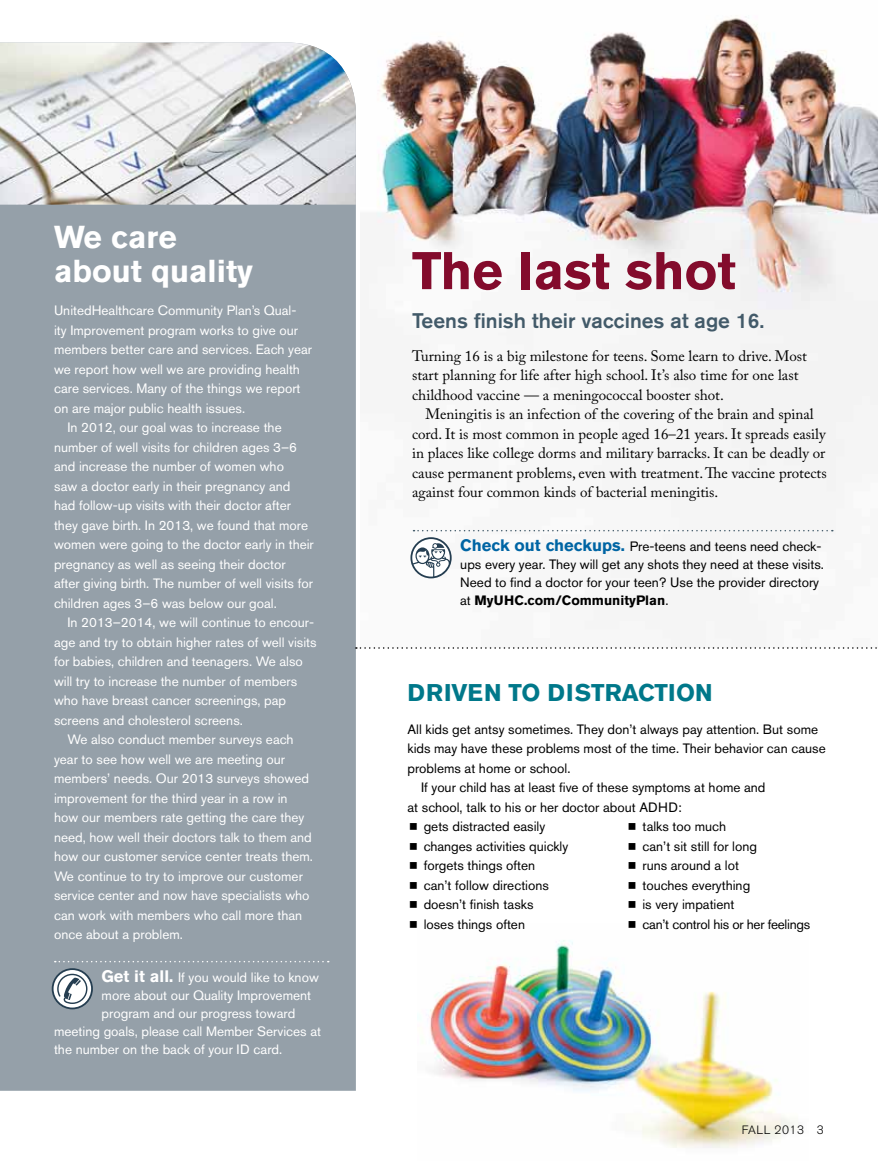
<style>
.page{position:relative;width:878px;height:1161px;background:#fff}
.page>*{position:absolute;margin:0;border:0;box-sizing:border-box;transform-origin:0 0}
.t1{font:700 52.5px "Akzidenz Grotesk BE";color:#830b2c}
.t2{font:700 31.5px/34.5px "Akzidenz Grotesk BE";color:#fff}
.t3{font:700 24px "Akzidenz Grotesk BE";color:#00788a}
.t4{font:500 21px "Akzidenz Grotesk BE";color:#425a69}
.t5{font:15px/19.5px "Adobe Caslon Pro";color:#000}
.t6{font:13.5px "Akzidenz Grotesk BE";color:#fff}
.t7{font:13.5px/19.5px "Akzidenz Grotesk BE";color:#000}
.t8{font:300 12px "Akzidenz Grotesk BE";letter-spacing:.04em;color:#000}
.s1{font-weight:700;font-size:16.5px}
.s2{font-weight:700;font-size:16.5px;color:#0065a4}
.s3{font-weight:700}
</style>
<div class="page">
<img style="left:376px;top:16px;width:502px;height:563px">
<div style="left:0;top:205px;width:356px;height:886px;background:#95a0a9"></div>
<img style="left:0;top:43px;width:356px;height:162px">
<svg style="left:55px;top:961px;width:274px;height:1px"></svg>
<svg style="left:52px;top:968px;width:41px;height:41px"></svg>
<img style="left:417px;top:940px;width:378px;height:208px">
<svg style="left:356px;top:647px;width:521px;height:2px"></svg>
<svg style="left:413px;top:530px;width:419px;height:1px"></svg>
<svg style="left:410px;top:537px;width:41px;height:41px"></svg>
<h2 class="t2" style="left:54px;top:220px;width:200px">We care about quality</h2>
<p class="t6" style="left:54px;top:303px;width:244px">UnitedHealthcare Community Plan’s Qual-</p>
<p class="t6" style="left:54px;top:322px;width:245px">ity Improvement program works to give our</p>
<p class="t6" style="left:54px;top:342px;width:259px">members better care and services. Each year</p>
<p class="t6" style="left:54px;top:361px;width:247px">we report how well we are providing health</p>
<p class="t6" style="left:54px;top:381px;width:248px">care services. Many of the things we report</p>
<p class="t6" style="left:54px;top:400px;width:192px">on are major public health issues.</p>
<p class="t6" style="left:68px;top:420px;width:216px">In 2012, our goal was to increase the</p>
<p class="t6" style="left:54px;top:439px;width:244px">number of well visits for children ages 3–6</p>
<p class="t6" style="left:54px;top:459px;width:231px">and increase the number of women who</p>
<p class="t6" style="left:54px;top:478px;width:238px">saw a doctor early in their pregnancy and</p>
<p class="t6" style="left:54px;top:498px;width:238px">had follow-up visits with their doctor after</p>
<p class="t6" style="left:54px;top:517px;width:255px">they gave birth. In 2013, we found that more</p>
<p class="t6" style="left:54px;top:537px;width:261px">women were going to the doctor early in their</p>
<p class="t6" style="left:54px;top:556px;width:233px">pregnancy as well as seeing their doctor</p>
<p class="t6" style="left:54px;top:576px;width:260px">after giving birth. The number of well visits for</p>
<p class="t6" style="left:54px;top:595px;width:224px">children ages 3–6 was below our goal.</p>
<p class="t6" style="left:68px;top:615px;width:248px">In 2013–2014, we will continue to encour-</p>
<p class="t6" style="left:54px;top:634px;width:264px">age and try to obtain higher rates of well visits</p>
<p class="t6" style="left:54px;top:654px;width:250px">for babies, children and teenagers. We also</p>
<p class="t6" style="left:54px;top:673px;width:245px">will try to increase the number of members</p>
<p class="t6" style="left:54px;top:693px;width:234px">who have breast cancer screenings, pap</p>
<p class="t6" style="left:54px;top:712px;width:190px">screens and cholesterol screens.</p>
<p class="t6" style="left:68px;top:732px;width:227px">We also conduct member surveys each</p>
<p class="t6" style="left:54px;top:751px;width:232px">year to see how well we are meeting our</p>
<p class="t6" style="left:54px;top:771px;width:256px">members’ needs. Our 2013 surveys showed</p>
<p class="t6" style="left:54px;top:790px;width:235px">improvement for the third year in a row in</p>
<p class="t6" style="left:54px;top:810px;width:252px">how our members rate getting the care they</p>
<p class="t6" style="left:54px;top:829px;width:259px">need, how well their doctors talk to them and</p>
<p class="t6" style="left:54px;top:849px;width:260px">how our customer service center treats them.</p>
<p class="t6" style="left:54px;top:868px;width:250px">We continue to try to improve our customer</p>
<p class="t6" style="left:54px;top:887px;width:257px">service center and now have specialists who</p>
<p class="t6" style="left:54px;top:907px;width:250px">can work with members who call more than</p>
<p class="t6" style="left:54px;top:926px;width:130px">once about a problem.</p>
<p class="t6" style="left:102px;top:969px;width:219px"><span class="s1">Get it all.</span> If you would like to know</p>
<p class="t6" style="left:102px;top:987px;width:211px">more about our Quality Improvement</p>
<p class="t6" style="left:102px;top:1005px;width:195px">program and our progress toward</p>
<p class="t6" style="left:54px;top:1023px;width:269px">meeting goals, please call Member Services at</p>
<p class="t6" style="left:54px;top:1041px;width:230px">the number on the back of your ID card.</p>
<h1 class="t1" style="left:412px;top:240px;width:325px">The last shot</h1>
<h3 class="t4" style="left:412px;top:308px;width:353px">Teens finish their vaccines at age 16.</h3>
<p class="t5" style="left:412px;top:346px;width:396px">Turning 16 is a big milestone for teens. Some learn to drive. Most start planning for life after high school. It’s also time for one last childhood vaccine — a meningococcal booster shot.</p>
<p class="t5" style="left:412px;top:404px;width:416px;text-indent:14px">Meningitis is an infection of the covering of the brain and spinal cord. It is most common in people aged 16–21 years. It spreads easily in places like college dorms and military barracks. It can be deadly or cause permanent problems, even with treatment. The vaccine protects against four common kinds of bacterial meningitis.</p>
<p class="t7" style="left:460px;top:537px;width:365px;line-height:18px"><span class="s2">Check out checkups.</span> Pre-teens and teens need check&shy;ups every year. They will get any shots they need at these visits.<br>Need to find a doctor for your teen? Use the provider directory at <span class="s3">MyUH C.com/CommunityPlan</span>.</p>
<h3 class="t3" style="left:407px;top:678px;width:306px">Driven to di straction</h3>
<p class="t7" style="left:407px;top:719px;width:412px">All kids get antsy sometimes. They don’t always pay attention. But some</p>
<p class="t7" style="left:407px;top:739px;width:420px">kids may have these problems most of the time. Their behavior can cause</p>
<p class="t7" style="left:407px;top:758px;width:164px">problems at home or school.</p>
<p class="t7" style="left:421px;top:778px;width:346px">If your child has at least five of these symptoms at home and</p>
<p class="t7" style="left:407px;top:797px;width:276px">at school, talk to his or her doctor about ADHD:</p>
<p class="t7" style="left:423px;top:817px;width:123px">gets distracted easily</p>
<p class="t7" style="left:423px;top:836px;width:146px">changes activities quickly</p>
<p class="t7" style="left:423px;top:856px;width:113px">forgets things often</p>
<p class="t7" style="left:423px;top:875px;width:127px">can’t follow directions</p>
<p class="t7" style="left:423px;top:895px;width:111px">doesn’t finish tasks</p>
<p class="t7" style="left:423px;top:914px;width:103px">loses things often</p>
<p class="t7" style="left:642px;top:817px;width:169px">talks too much<br>can’t sit still for long<br>runs around a lot<br>touches everything<br>is very impatient<br>can’t control his or her feelings</p>
<p class="t8" style="left:741px;top:1123px;width:84px">FALL 2013 3</p>
</div>
